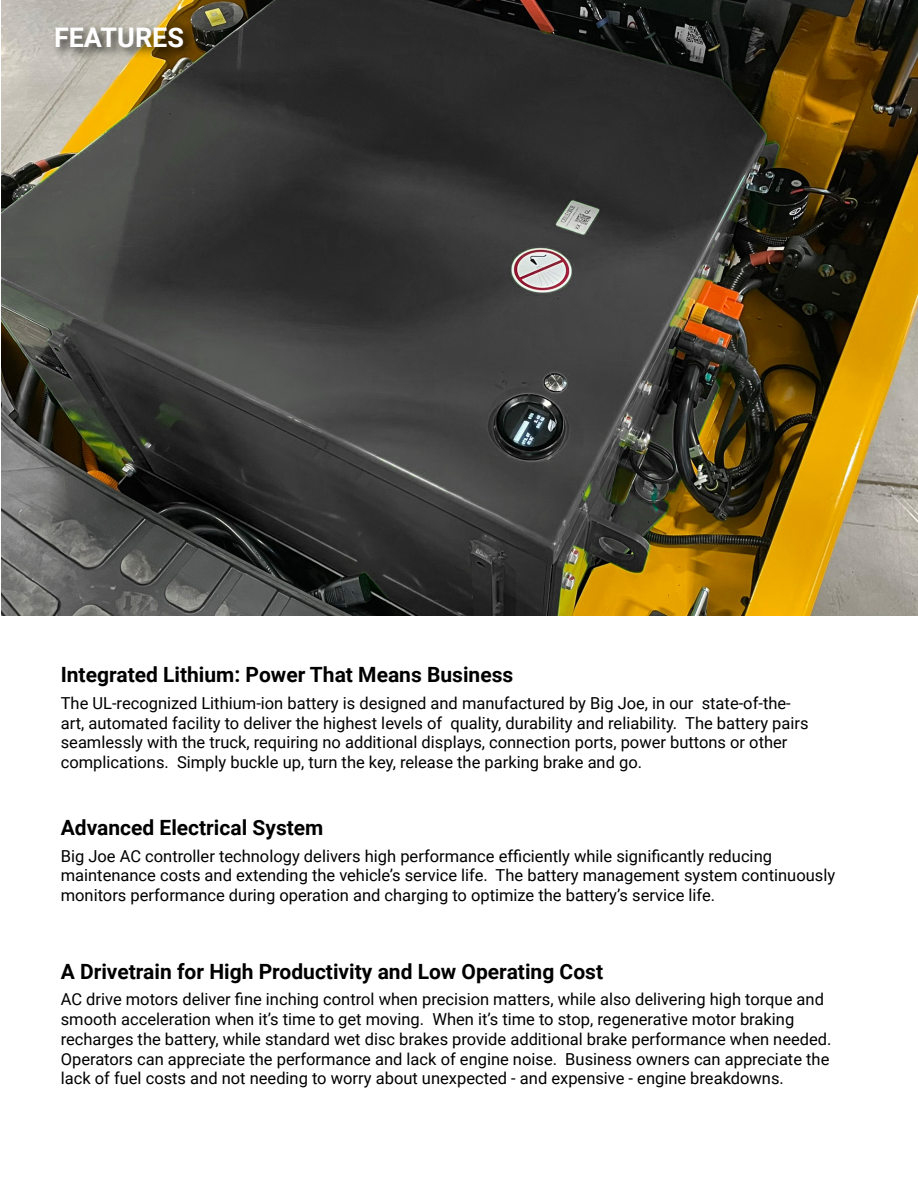
<style>
.page{position:relative;width:918px;height:1188px;background:#fff}
.page>*{position:absolute;margin:0;border:0;box-sizing:border-box;transform-origin:0 0}
.t1{font:700 27px "Roboto";color:#fff}
.t2{font:700 21px "Roboto";color:#000}
.t3{font:16.5px/19.8px "Roboto";color:#000}
</style>
<div class="page">
<img style="left:1px;top:0;width:917px;height:616px">
<div style="left:53px;top:24px;width:143px;height:36px;background:#000;opacity:.75"></div>
<p class="t1" style="left:54px;top:19px;width:132px">FEATURES</p>
<p class="t2" style="left:61px;top:660px;width:454px">Integrated Lithium: Power That Means Business</p>
<p class="t3" style="left:61px;top:693px;width:749px">The UL-recognized Lithium-ion battery is designed and manufactured by Big Joe, in our state-of-the&shy;art, automated facility to deliver the highest levels of quality, durability and reliability. The battery pairs seamlessly with the truck, requiring no additional displays, connection ports, power buttons or other complications. Simply buckle up, turn the key, release the parking brake and go.</p>
<p class="t2" style="left:61px;top:813px;width:264px">Advanced Electrical System</p>
<p class="t3" style="left:61px;top:845px;width:776px">Big Joe AC controller technology delivers high performance efficiently while significantly reducing maintenance costs and extending the vehicle’s service life. The battery management system continuously monitors performance during operation and charging to optimize the battery’s service life.</p>
<p class="t2" style="left:61px;top:957px;width:544px">A Drivetrain for High Productivity and Low Operating Cost</p>
<p class="t3" style="left:61px;top:989px;width:772px">AC drive motors deliver fine inching control when precision matters, while also delivering high torque and smooth acceleration when it’s time to get moving. When it’s time to stop, regenerative motor braking recharges the battery, while standard wet disc brakes provide additional brake performance when needed.<br>Operators can appreciate the performance and lack of engine noise. Business owners can appreciate the lack of fuel costs and not needing to worry about unexpected - and expensive - engine breakdowns.</p>
</div>
